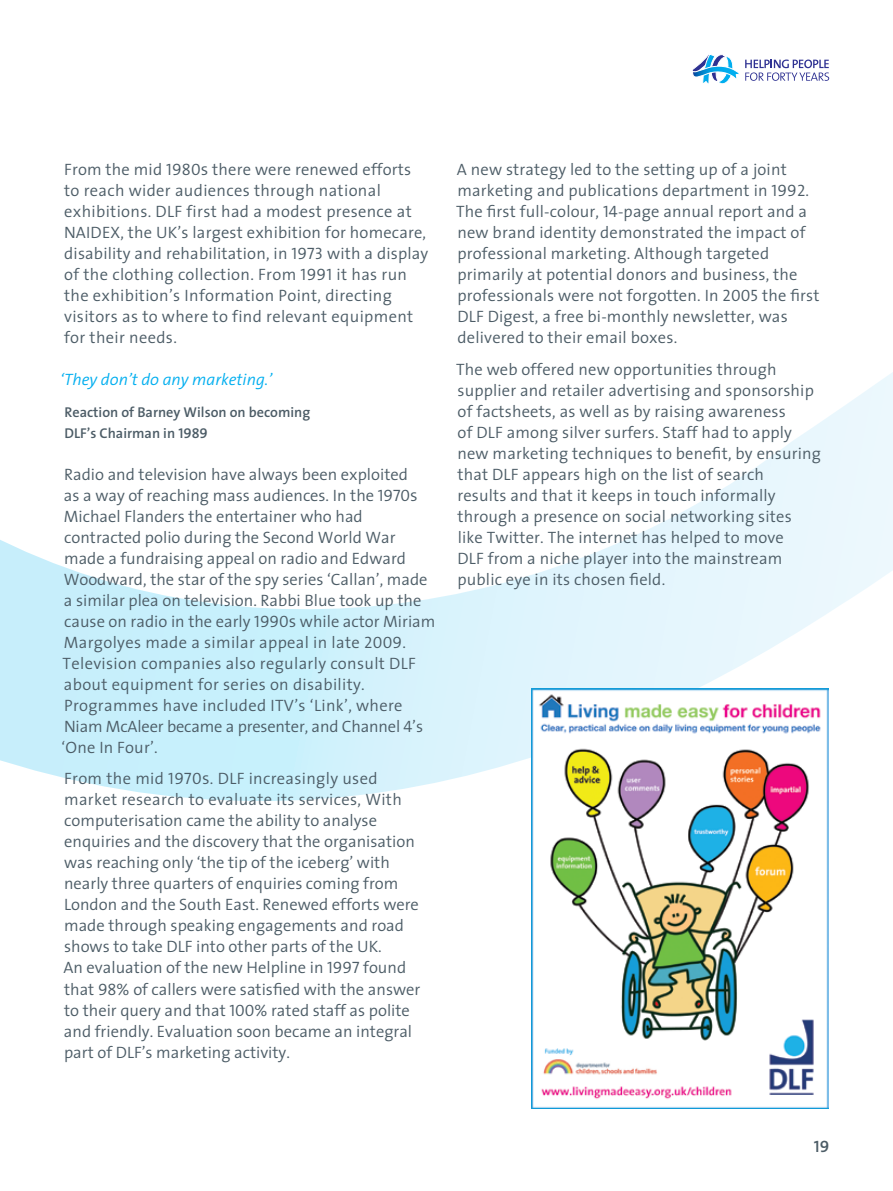
<style>
.page{position:relative;width:893px;height:1191px;background:#fff}
.page>*{position:absolute;margin:0;border:0;box-sizing:border-box;transform-origin:0 0}
.t1{font:300 16.5px/21px "The Sans";letter-spacing:.01em;color:#4c5c66}
.t2{font:italic 300 16.5px "The Sans";color:#00aeef}
.t3{font:16.5px "The Sans Semi Bold Caps";color:#4c5c66}
.t4{font:600 14.25px/21px "The Sans";color:#4c5c66}
.s1{font-family:"The Sans Semi Light Caps";font-weight:400}
.s2{font-family:"The Sans Semi Bold Caps";font-weight:400}
</style>
<div class="page">
<svg style="left:692px;top:54px;width:137px;height:30px"></svg>
<svg style="left:0;top:372px;width:893px;height:519px"></svg>
<img style="left:532px;top:689px;width:296px;height:419px">
<p class="t1" style="left:64px;top:158px;width:366px">From the mid <span class="s1">1980s</span> there were renewed efforts to reach wider audiences through national exhibitions. DLF first had a modest presence at NAIDEX, the UK’s largest exhibition for homecare, disability and rehabilitation, in <span class="s1">1973</span> with a display of the clothing collection. From <span class="s1">1991</span> it has run the exhibition’s Information Point, directing visitors as to where to find relevant equipment for their needs.</p>
<p class="t2" style="left:60px;top:366px;width:213px">‘They don’t do any marketing.’</p>
<p class="t4" style="left:64px;top:401px;width:247px">Reaction of Barney Wilson on becoming<br>DLF’s Chairman in <span class="s2">1989</span></p>
<p class="t1" style="left:62px;top:463px;width:375px">Radio and television have always been exploited<br>as a way of reaching mass audiences. In the <span class="s1">1970s </span>Michael Flanders the entertainer who had contracted polio during the Second World War made a fundraising appeal on radio and Edward Woodward, the star of the spy series ‘Callan’, made a similar plea on television. Rabbi Blue took up the cause on radio in the early <span class="s1">1990s</span> while actor Miriam Margolyes made a similar appeal in late <span class="s1">2009</span>.<br>Television companies also regularly consult DLF about equipment for series on disability.<br>Programmes have included ITV’s ‘Link’, where Niam McAleer became a presenter, and Channel <span class="s1">4</span>’s ‘One In Four’.</p>
<p class="t1" style="left:63px;top:767px;width:358px">From the mid <span class="s1">1970s</span>. DLF increasingly used market research to evaluate its services, With computerisation came the ability to analyse enquiries and the discovery that the organisation was reaching only ‘the tip of the iceberg’ with nearly three quarters of enquiries coming from London and the South East. Renewed efforts were made through speaking engagements and road shows to take DLF into other parts of the UK.<br>An evaluation of the new Helpline in <span class="s1">1997</span> found that <span class="s1">98</span>% of callers were satisfied with the answer to their query and that <span class="s1">100</span>% rated staff as polite and friendly. Evaluation soon became an integral part of DLF’s marketing activity.</p>
<p class="t1" style="left:456px;top:159px;width:365px">A new strategy led to the setting up of a joint marketing and publications department in <span class="s1">1992</span>.<br>The first full-colour, <span class="s1">14</span>-page annual report and a new brand identity demonstrated the impact of professional marketing. Although targeted primarily at potential donors and business, the professionals were not forgotten. In <span class="s1">2005</span> the first DLF Digest, a free bi-monthly newsletter, was delivered to their email boxes.</p>
<p class="t1" style="left:456px;top:358px;width:366px">The web offered new opportunities through supplier and retailer advertising and sponsorship of factsheets, as well as by raising awareness<br>of DLF among silver surfers. Staff had to apply new marketing techniques to benefit, by ensuring that DLF appears high on the list of search<br>results and that it keeps in touch informally through a presence on social networking sites<br>like Twitter. The internet has helped to move<br>DLF from a niche player into the mainstream public eye in its chosen field.</p>
<p class="t3" style="left:814px;top:1132px;width:17px">19</p>
</div>
